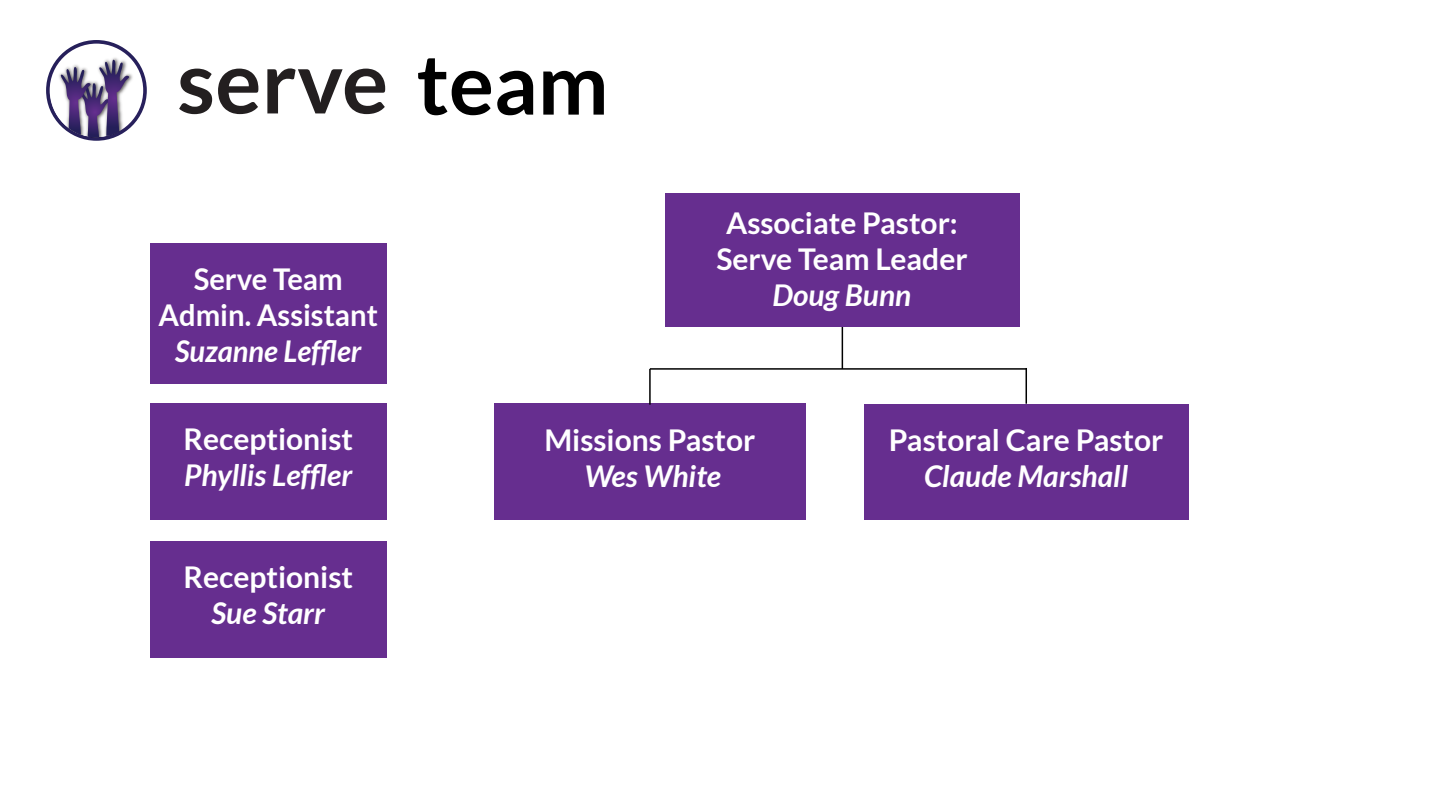
<style>
.page{position:relative;width:1440px;height:810px;background:#fff}
.page>*{position:absolute;margin:0;border:0;box-sizing:border-box;transform-origin:0 0}
.t1{font:700 84px "Lato";color:#000}
.t2{font:700 30px/36px "Lato";color:#fff;text-align:center}
.t3{font:italic 700 30px "Lato";color:#fff}
</style>
<div class="page">
<div style="left:494px;top:403px;width:312px;height:117px;background:#662e8f"></div>
<div style="left:864px;top:404px;width:325px;height:116px;background:#662e8f"></div>
<hr style="left:842px;top:285px;width:1px;height:84px;background:#000">
<hr style="left:650px;top:368px;width:376px;height:2px;background:#000">
<hr style="left:649px;top:369px;width:2px;height:36px;background:#000">
<hr style="left:1026px;top:368px;width:1px;height:36px;background:#000">
<div style="left:665px;top:193px;width:354px;height:134px;background:#662e8f"></div>
<div style="left:150px;top:243px;width:236px;height:141px;background:#662e8f"></div>
<div style="left:150px;top:403px;width:236px;height:117px;background:#662e8f"></div>
<svg style="left:179px;top:69px;width:33px;height:45px"></svg>
<svg style="left:218px;top:69px;width:40px;height:45px"></svg>
<svg style="left:267px;top:68px;width:118px;height:46px"></svg>
<svg style="left:46px;top:40px;width:101px;height:101px"></svg>
<div style="left:150px;top:541px;width:236px;height:117px;background:#662e8f"></div>
<p class="t2" style="left:158px;top:261px;width:221px">Serve Team<br>Admin. Assistant</p>
<p class="t3" style="left:175px;top:334px;width:188px">Suzanne Leffler</p>
<p class="t2" style="left:183px;top:420px;width:171px">Receptionist</p>
<p class="t3" style="left:184px;top:457px;width:170px">Phyllis Leffler</p>
<p class="t2" style="left:183px;top:558px;width:171px">Receptionist</p>
<p class="t3" style="left:211px;top:596px;width:115px">Sue Starr</p>
<h1 class="t1" style="left:417px;top:36px;width:194px">team</h1>
<p class="t2" style="left:716px;top:205px;width:253px">Associate Pastor:<br>Serve Team Leader</p>
<p class="t3" style="left:773px;top:278px;width:140px">Doug Bunn</p>
<p class="t2" style="left:544px;top:422px;width:213px">Missions Pastor</p>
<p class="t3" style="left:584px;top:459px;width:138px">Wes White</p>
<p class="t2" style="left:889px;top:422px;width:276px">Pastoral Care Pastor</p>
<p class="t3" style="left:924px;top:459px;width:205px">Claude Marshall</p>
</div>
